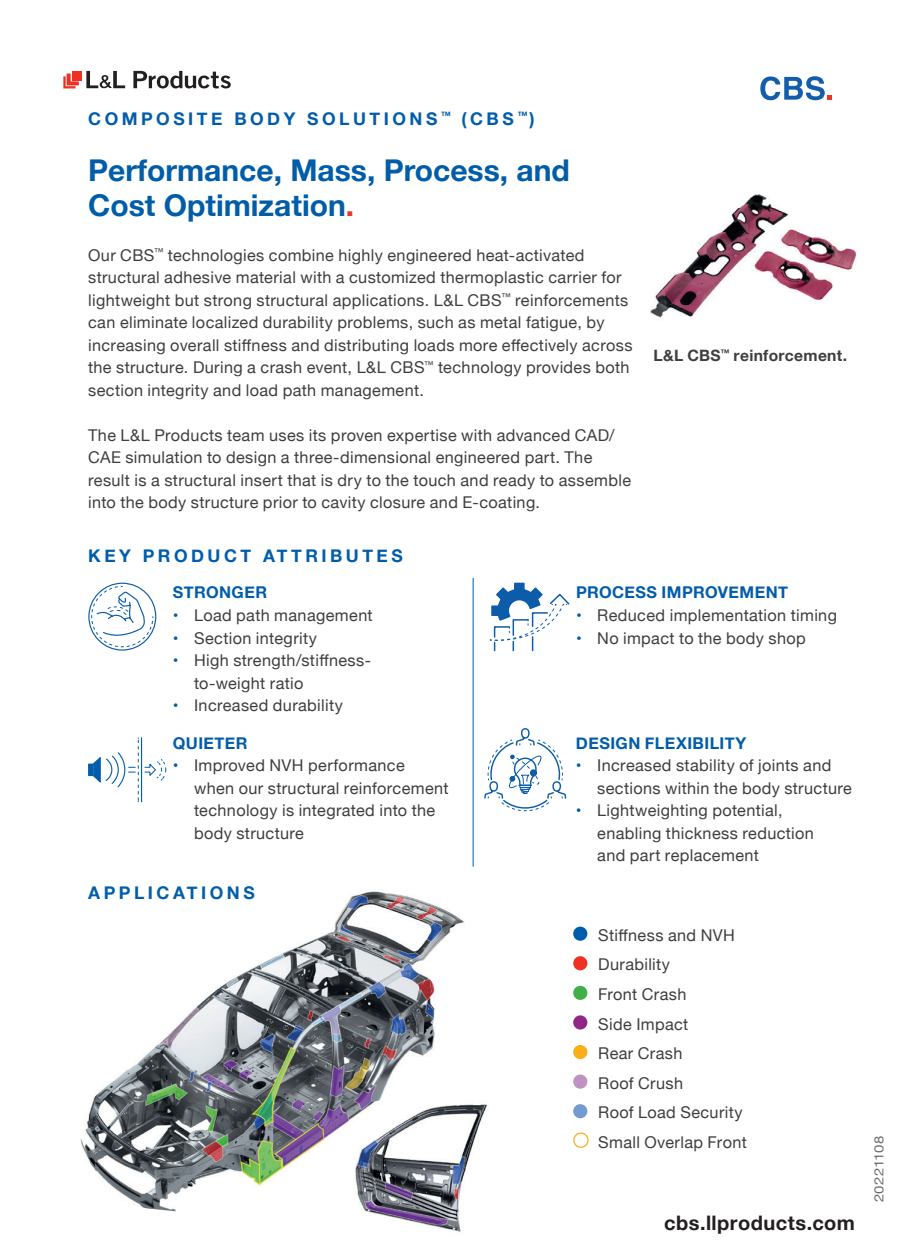
<style>
.page{position:relative;width:900px;height:1260px;background:#fff}
.page>*{position:absolute;margin:0;border:0;box-sizing:border-box;transform-origin:0 0}
.t1{font:700 30px/35px "Helvetica Neue";color:#015da8}
.t2{font:700 20px "Helvetica Neue";letter-spacing:.025em;color:#231f20}
.t3{font:700 17.5px "Helvetica Neue";letter-spacing:.2em;color:#015dab}
.t4{font:16.25px/22.5px "Helvetica Neue";letter-spacing:.02em;color:#3e3e3f}
.t5{font:700 16.25px "Helvetica Neue";letter-spacing:.025em;color:#015dab}
.t6{font:700 15.5px "Helvetica Neue";letter-spacing:.02em;color:#3e3e3f}
.t7{font:12.75px "Helvetica Neue";letter-spacing:.01em;color:#6c6d70;scale:1.17 1}
.s1{color:#ee3122}
.s2{color:#015da8}
</style>
<div class="page">
<img style="left:80px;top:858px;width:407px;height:374px">
<svg style="left:133px;top:71px;width:98px;height:17px"></svg>
<svg style="left:86px;top:71px;width:39px;height:17px"></svg>
<div style="left:72px;top:71px;width:10px;height:9px;background:#ee3122"></div>
<svg style="left:63px;top:74px;width:16px;height:14px"></svg>
<img style="left:650px;top:194px;width:207px;height:124px">
<div style="left:573px;top:927px;width:14px;height:14px;background:#015dab;border-radius:50%"></div>
<div style="left:573px;top:956px;width:14px;height:14px;background:#ee3122;border-radius:50%"></div>
<div style="left:573px;top:986px;width:14px;height:14px;background:#40ae49;border-radius:50%"></div>
<div style="left:573px;top:1015px;width:14px;height:15px;background:#912685;border-radius:50%"></div>
<div style="left:573px;top:1045px;width:14px;height:14px;background:#faaf18;border-radius:50%"></div>
<div style="left:573px;top:1075px;width:14px;height:14px;background:#c092c2;border-radius:50%"></div>
<div style="left:573px;top:1104px;width:14px;height:14px;background:#729cd1;border-radius:50%"></div>
<div style="left:573px;top:1132px;width:16px;height:16px;border:1px solid #faaf18;border-radius:50%"></div>
<svg style="left:760px;top:76px;width:72px;height:24px"></svg>
<hr style="left:473px;top:578px;width:1px;height:289px;background:#015dab">
<div style="left:88px;top:583px;width:68px;height:68px;border:1px solid #0c5caa;border-radius:50%"></div>
<svg style="left:91px;top:586px;width:63px;height:61px"></svg>
<svg style="left:484px;top:728px;width:83px;height:84px"></svg>
<svg style="left:489px;top:582px;width:81px;height:70px"></svg>
<svg style="left:88px;top:764px;width:4px;height:12px"></svg>
<svg style="left:92px;top:738px;width:75px;height:64px"></svg>
<p class="t3" style="left:88px;top:105px;width:448px">COMPOSITE BODY SOLUTIONS <sup>™</sup> (CBS <sup>™</sup>)</p>
<h1 class="t1" style="left:88px;top:153px;width:483px">Performance, Mass, Process, and<br>Cost Optimization<span class="s1">.</span></h1>
<p class="t4" style="left:88px;top:244px;width:546px">Our CBS<sup>™</sup> technologies combine highly engineered heat-activated structural adhesive material with a customized thermoplastic carrier for lightweight but strong structural applications. L&amp;L CBS<sup>™</sup> reinforcements can eliminate localized durability problems, such as metal fatigue, by increasing overall stiffness and distributing loads more effectively across the structure. During a crash event, L&amp;L CBS<sup>™</sup> technology provides both section integrity and load path management.</p>
<p class="t4" style="left:88px;top:424px;width:544px">The L&amp;L Products team uses its proven expertise with advanced CAD/ CAE simulation to design a three-dimensional engineered part. The result is a structural insert that is dry to the touch and ready to assemble into the body structure prior to cavity closure and E-coating.</p>
<p class="t3" style="left:88px;top:542px;width:316px">KEY PRODUCT ATTRIBUTES</p>
<p class="t6" style="left:653px;top:343px;width:195px">L&amp;L CBS<sup>™</sup> reinforcement.</p>
<p class="t5" style="left:173px;top:580px;width:96px">STRONGER</p>
<p class="t4" style="left:173px;top:605px;width:201px"><span class="s2">•</span> Load path management</p>
<p class="t4" style="left:173px;top:627px;width:146px"><span class="s2">•</span> Section integrity</p>
<p class="t4" style="left:194px;top:650px;width:178px;text-indent:-21px"><span class="s2">•</span> High strength/stiffness&shy;to-weight ratio</p>
<p class="t4" style="left:173px;top:695px;width:172px"><span class="s2">•</span> Increased durability</p>
<p class="t5" style="left:173px;top:730px;width:76px">QUIETER</p>
<p class="t4" style="left:194px;top:755px;width:256px;text-indent:-21px"><span class="s2">•</span> Improved NVH performance when our structural reinforcement technology is integrated into the body structure</p>
<p class="t3" style="left:88px;top:879px;width:168px">APPLICATIONS</p>
<p class="t5" style="left:576px;top:580px;width:214px">PROCESS IMPROVEMENT</p>
<p class="t4" style="left:576px;top:605px;width:263px"><span class="s2">•</span> Reduced implementation timing</p>
<p class="t4" style="left:576px;top:627px;width:231px"><span class="s2">•</span> No impact to the body shop</p>
<p class="t5" style="left:576px;top:730px;width:172px">DESIGN FLEXIBILITY</p>
<p class="t4" style="left:597px;top:755px;width:256px;text-indent:-21px"><span class="s2">•</span> Increased stability of joints and sections within the body structure</p>
<p class="t4" style="left:597px;top:800px;width:218px;text-indent:-21px"><span class="s2">•</span> Lightweighting potential, enabling thickness reduction and part replacement</p>
<p class="t4" style="left:598px;top:921px;width:150px;line-height:29.5px">Stiffness and NVH<br>Durability<br>Front Crash<br>Side Impact<br>Rear Crash<br>Roof Crush<br>Roof Load Security<br>Small Overlap Front</p>
<p class="t2" style="left:664px;top:1207px;width:192px">cbs.llproducts.com</p>
<p class="t7" style="left:870px;top:1202px;width:58px;rotate:-90deg">20221108</p>
</div>
